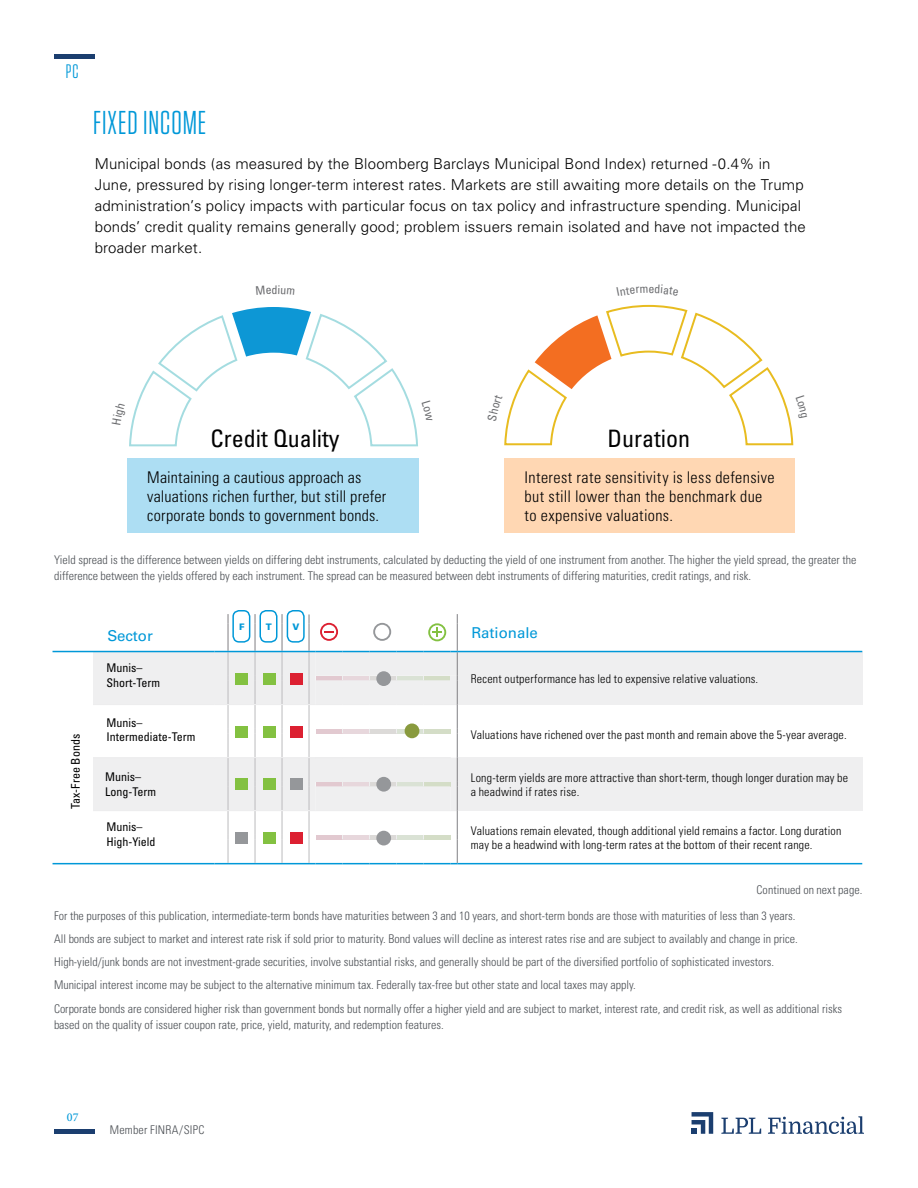
<style>
.page{position:relative;width:918px;height:1188px;background:#fff}
.page>*{position:absolute;margin:0;border:0;box-sizing:border-box;transform-origin:0 0}
.t1{font:33px "Tungsten Narrow";letter-spacing:.03em;color:#0098d8}
.t2{font:condensed 24px "Univers";color:#000}
.t3{font:19.5px "Tungsten Narrow";color:#0098d8}
.t4{font:300 condensed 16.2px/19.4px "Univers";letter-spacing:.02em;color:#000}
.t5{font:300 15px/21px "Univers";letter-spacing:.01em;color:#000}
.t6{font:15px "Univers";color:#0098d8}
.t7{font:300 condensed 12px/23.2px "Univers";color:#4b4f54}
.t8{font:300 condensed 12px/13.5px "Univers";letter-spacing:.015em;color:#000}
.t9{font:condensed 12px/15px "Univers";color:#000}
.t10{font:500 12px "Minion Pro";color:#0098d8}
.t11{font:900 9px "Univers";color:#0098d8}
</style>
<div class="page">
<hr style="left:54px;top:1130px;width:40px;height:4px;background:#1b3e6f">
<hr style="left:54px;top:54px;width:40px;height:4px;background:#1b3e6f">
<svg style="left:692px;top:1112px;width:21px;height:22px"></svg>
<svg style="left:721px;top:1118px;width:40px;height:16px"></svg>
<svg style="left:768px;top:1116px;width:96px;height:18px"></svg>
<div style="left:127px;top:459px;width:292px;height:74px;background:#addef3"></div>
<div style="left:504px;top:459px;width:291px;height:74px;background:#ffd7b3"></div>
<div style="left:457px;top:652px;width:405px;height:53px;background:#efeff0"></div>
<div style="left:457px;top:758px;width:405px;height:53px;background:#efeff0"></div>
<hr style="left:457px;top:863px;width:405px;height:1px;background:#0098d8">
<hr style="left:53px;top:863px;width:40px;height:1px;background:#0098d8">
<hr style="left:457px;top:651px;width:405px;height:1px;background:#0098d8">
<hr style="left:53px;top:651px;width:40px;height:1px;background:#0098d8">
<svg style="left:93px;top:614px;width:365px;height:250px"></svg>
<div style="left:232px;top:610px;width:18px;height:33px;border:2px solid #0098d8;border-radius:6px"></div>
<div style="left:259px;top:610px;width:18px;height:33px;border:2px solid #0098d8;border-radius:6px"></div>
<div style="left:287px;top:610px;width:18px;height:33px;border:2px solid #0098d8;border-radius:6px"></div>
<svg style="left:129px;top:307px;width:289px;height:139px"></svg>
<svg style="left:504px;top:304px;width:290px;height:142px"></svg>
<h3 class="t3" style="left:66px;top:62px;width:14px">PC</h3>
<h1 class="t1" style="left:93px;top:107px;width:115px">FIXED INCOME</h1>
<p class="t5" style="left:95px;top:153px;width:713px">Municipal bonds (as measured by the Bloomberg Barclays Municipal Bond Index) returned -0.4% in June, pressured by rising longer-term interest rates. Markets are still awaiting more details on the Trump administration’s policy impacts with particular focus on tax policy and infrastructure spending. Municipal bonds’ credit quality remains generally good; problem issuers remain isolated and have not impacted the broader market.</p>
<h2 class="t2" style="left:210px;top:423px;width:131px">Credit Quality</h2>
<h2 class="t2" style="left:608px;top:423px;width:84px">Duration</h2>
<h3 class="t4" style="left:147px;top:467px;width:241px">Maintaining a cautious approach as valuations richen further, but still prefer corporate bonds to government bonds.</h3>
<h3 class="t4" style="left:525px;top:467px;width:252px">Interest rate sensitivity is less defensive but still lower than the benchmark due to expensive valuations.</h3>
<p class="t7" style="left:54px;top:551px;width:804px;line-height:16.5px">Yield spread is the difference between yields on differing debt instruments, calculated by deducting the yield of one instrument from another. The higher the yield spread, the greater the difference between the yields offered by each instrument. The spread can be measured between debt instruments of differing maturities, credit ratings, and risk.</p>
<p class="t9" style="left:68px;top:809px;width:77px;rotate:-90deg">Tax-Free Bonds</p>
<p class="t11" style="left:239px;top:621px;width:7px">F</p>
<p class="t11" style="left:266px;top:621px;width:8px">T</p>
<p class="t11" style="left:293px;top:621px;width:9px">V</p>
<p class="t6" style="left:107px;top:626px;width:47px">Sector</p>
<p class="t6" style="left:472px;top:624px;width:68px">Rationale</p>
<p class="t9" style="left:107px;top:660px;width:55px">Munis–<br>Short-Term</p>
<p class="t8" style="left:471px;top:672px;width:289px">Recent outperformance has led to expensive relative valuations.</p>
<p class="t9" style="left:107px;top:716px;width:91px;line-height:13.5px">Munis–<br>Intermediate-Term</p>
<p class="t8" style="left:471px;top:728px;width:377px">Valuations have richened over the past month and remain above the 5-year average.</p>
<p class="t9" style="left:105px;top:769px;width:53px">Munis–<br>Long-Term</p>
<p class="t8" style="left:471px;top:771px;width:379px">Long-term yields are more attractive than short-term, though longer duration may be a headwind if rates rise.</p>
<p class="t9" style="left:107px;top:819px;width:51px">Munis–<br>High-Yield</p>
<p class="t8" style="left:471px;top:824px;width:372px">Valuations remain elevated, though additional yield remains a factor. Long duration may be a headwind with long-term rates at the bottom of their recent range.</p>
<p class="t7" style="left:54px;top:878px;width:810px;line-height:25.2px;text-indent:702px">Continued on next page.<br>For the purposes of this publication, intermediate-term bonds have maturities between 3 and 10 years, and short-term bonds are those with maturities of less than 3 years.</p>
<p class="t7" style="left:54px;top:927px;width:790px">All bonds are subject to market and interest rate risk if sold prior to maturity. Bond values will decline as interest rates rise and are subject to availably and change in price.<br>High-yield/junk bonds are not investment-grade securities, involve substantial risks, and generally should be part of the diversified portfolio of sophisticated investors.<br>Municipal interest income may be subject to the alternative minimum tax. Federally tax-free but other state and local taxes may apply.<br>Corporate bonds are considered higher risk than government bonds but normally offer a higher yield and are subject to market, interest rate, and credit risk, as well as additional risks</p>
<p class="t7" style="left:54px;top:1013px;width:391px">based on the quality of issuer coupon rate, price, yield, maturity, and redemption features.</p>
<p class="t10" style="left:67px;top:1109px;width:13px">07</p>
<p class="t7" style="left:110px;top:1118px;width:96px">Member FINRA/SIPC</p>
</div>
